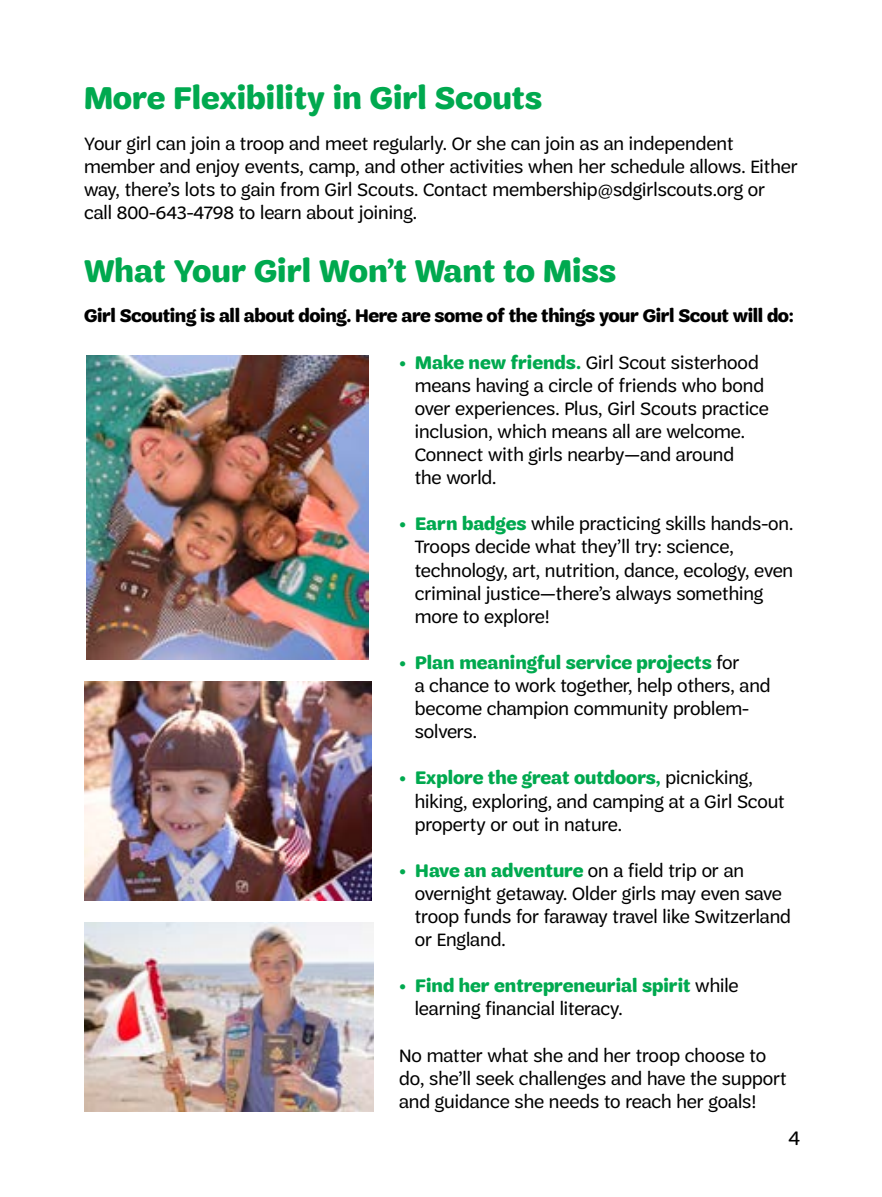
<style>
.page{position:relative;width:882px;height:1197px;background:#fff}
.page>*{position:absolute;margin:0;border:0;box-sizing:border-box;transform-origin:0 0}
.t1{font:700 33.25px "Trefoil Sans";color:#00a94f}
.t2{font:21px "Trefoil Sans";color:#000}
.t3{font:19.25px/23.1px "Trefoil Sans";color:#000}
.t4{font:700 19.25px "Trefoil Sans";letter-spacing:-.02em;color:#000}
.s1{font-weight:700;color:#00a94f}
</style>
<div class="page">
<img style="left:84px;top:923px;width:290px;height:189px">
<img style="left:84px;top:682px;width:288px;height:219px">
<img style="left:86px;top:356px;width:282px;height:303px">
<h1 class="t1" style="left:84px;top:79px;width:460px">More Flexibility in Girl Scouts</h1>
<p class="t3" style="left:84px;top:132px;width:715px">Your girl can join a troop and meet regularly. Or she can join as an independent member and enjoy events, camp, and other activities when her schedule allows. Either way, there’s lots to gain from Girl Scouts. Contact membership@sdgirlscouts.org or call 800-643-4798 to learn about joining.</p>
<h1 class="t1" style="left:84px;top:252px;width:534px">What Your Girl Won’t Want to Miss</h1>
<p class="t4" style="left:84px;top:305px;width:711px">Girl Scouting is all about doing. Here are some of the things your Girl Scout will do:</p>
<p class="t3" style="left:415px;top:351px;width:356px;text-indent:-16px"><span class="s1">• Make new friends.</span> Girl Scout sisterhood means having a circle of friends who bond over experiences. Plus, Girl Scouts practice inclusion, which means all are welcome.<br>Connect with girls nearby—and around<br>the world.</p>
<p class="t3" style="left:415px;top:512px;width:380px;text-indent:-16px"><span class="s1">• Earn badges</span> while practicing skills hands-on.<br>Troops decide what they’ll try: science, technology, art, nutrition, dance, ecology, even criminal justice—there’s always something more to explore!</p>
<p class="t3" style="left:415px;top:651px;width:357px;text-indent:-16px"><span class="s1">• Plan meaningful service projects</span> for<br>a chance to work together, help others, and become champion community problem&shy;solvers.</p>
<p class="t3" style="left:415px;top:767px;width:372px;text-indent:-16px"><span class="s1">• Explore the great outdoors,</span> picnicking, hiking, exploring, and camping at a Girl Scout property or out in nature.</p>
<p class="t3" style="left:415px;top:859px;width:378px;text-indent:-16px"><span class="s1">• Have an adventure</span> on a field trip or an overnight getaway. Older girls may even save troop funds for faraway travel like Switzerland or England.</p>
<p class="t3" style="left:415px;top:974px;width:325px;text-indent:-16px"><span class="s1">• Find her entrepreneurial spirit</span> while learning financial literacy.</p>
<p class="t3" style="left:399px;top:1044px;width:389px">No matter what she and her troop choose to do, she’ll seek challenges and have the support and guidance she needs to reach her goals!</p>
<p class="t2" style="left:788px;top:1127px;width:13px">4</p>
</div>
